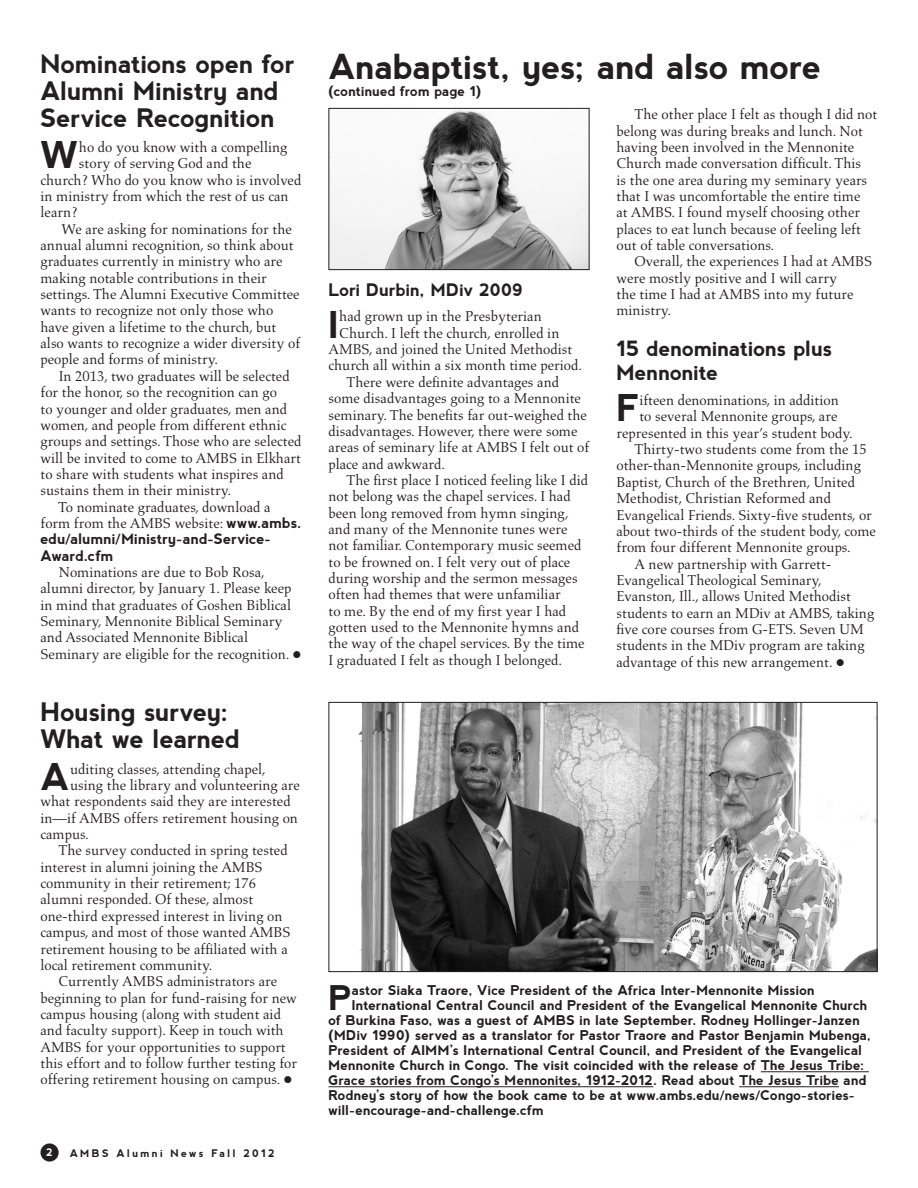
<style>
.page{position:relative;width:918px;height:1188px;background:#fff}
.page>*{position:absolute;margin:0;border:0;box-sizing:border-box;transform-origin:0 0}
.First_paragraph_-_Dr{font:700 36.9px "nevis";color:#231f20}
.Article_header_-_fir{font:700 34.5px "nevis";letter-spacing:-.005em;color:#231f20}
.Photo_caption{font:700 34.05px "nevis";color:#231f20}
.Small_header_-_first{font:700 25.5px/27px "nevis";letter-spacing:-.005em;color:#231f20}
.heading_1{font:700 21px/24px "nevis";letter-spacing:-.005em;color:#231f20}
.Subhead_-_first_line{font:700 17.25px "nevis";letter-spacing:-.01em;color:#231f20}
.bodytext{font:14.55px/16.4px "Aldus LT Std";color:#231f20}
.First_paragraph_-_Dr-2{font:14.55px "Aldus LT Std";color:#231f20}
.Photo_caption-2{font:700 13.5px "nevis";letter-spacing:.005em;color:#231f20}
.Subhead_-_second_lin{font:700 13.5px "nevis";letter-spacing:.01em;color:#231f20}
.t1{font:700 10.5px "nevis";letter-spacing:.205em;color:#231f20}
.t2{font:700 10.5px "nevis";color:#fff}
.s1{font-family:"nevis";font-weight:700}
</style>
<div class="page">
<hr style="left:761px;top:1071px;width:108px;height:1px;background:#231f20">
<hr style="left:328px;top:1086px;width:325px;height:1px;background:#231f20">
<hr style="left:739px;top:1086px;width:100px;height:1px;background:#231f20">
<img style="left:330px;top:110px;width:258px;height:158px">
<div style="left:328px;top:108px;width:262px;height:162px;border:1px solid #231f20"></div>
<img style="left:358px;top:704px;width:518px;height:266px">
<div style="left:328px;top:702px;width:550px;height:270px;border:1px solid #231f20"></div>
<div style="left:41px;top:1143px;width:18px;height:19px;background:#231f20;border-radius:50%"></div>
<p class="Small_header_-_first" style="left:40px;top:50px;width:256px">Nominations open for<br>Alumni Ministry and<br>Service Recognition</p>
<p class="First_paragraph_-_Dr" style="left:40px;top:134px;width:40px">W</p>
<p class="First_paragraph_-_Dr-2" style="left:79px;top:139px;width:210px">ho do you know with a compelling</p>
<p class="First_paragraph_-_Dr-2" style="left:79px;top:155px;width:174px">story of serving God and the</p>
<p class="First_paragraph_-_Dr-2" style="left:40px;top:172px;width:262px">church? Who do you know who is involved</p>
<p class="First_paragraph_-_Dr-2" style="left:40px;top:188px;width:250px">in ministry from which the rest of us can</p>
<p class="First_paragraph_-_Dr-2" style="left:40px;top:204px;width:39px">learn?</p>
<p class="bodytext" style="left:40px;top:221px;width:261px;text-indent:21px">We are asking for nominations for the annual alumni recognition, so think about graduates currently in ministry who are making notable contributions in their settings. The Alumni Executive Committee wants to recognize not only those who have given a lifetime to the church, but also wants to recognize a wider diversity of people and forms of ministry.</p>
<p class="bodytext" style="left:40px;top:368px;width:263px;text-indent:18px">In 2013, two graduates will be selected for the honor, so the recognition can go<br>to younger and older graduates, men and women, and people from different ethnic groups and settings. Those who are selected will be invited to come to AMBS in Elkhart to share with students what inspires and sustains them in their ministry.</p>
<p class="bodytext" style="left:40px;top:499px;width:263px;text-indent:18px">To nominate graduates, download a form from the AMBS website: <span class="s1">www.ambs. edu/alumni/Ministry-and-Service-<br>Award.cfm</span></p>
<p class="bodytext" style="left:40px;top:564px;width:263px;text-indent:18px">Nominations are due to Bob Rosa, alumni director, by January 1. Please keep in mind that graduates of Goshen Biblical Seminary, Mennonite Biblical Seminary and Associated Mennonite Biblical Seminary are eligible for the recognition. ●</p>
<p class="Article_header_-_fir" style="left:328px;top:47px;width:494px">Anabaptist, yes; and also more</p>
<p class="Subhead_-_second_lin" style="left:328px;top:83px;width:155px">(continued from page 1)</p>
<p class="Subhead_-_first_line" style="left:328px;top:280px;width:196px">Lori Durbin, MDiv 2009</p>
<p class="First_paragraph_-_Dr" style="left:328px;top:304px;width:12px">I</p>
<p class="First_paragraph_-_Dr-2" style="left:339px;top:308px;width:204px">had grown up in the Presbyterian</p>
<p class="First_paragraph_-_Dr-2" style="left:339px;top:325px;width:222px">Church. I left the church, enrolled in</p>
<p class="First_paragraph_-_Dr-2" style="left:328px;top:341px;width:245px">AMBS, and joined the United Methodist</p>
<p class="First_paragraph_-_Dr-2" style="left:328px;top:358px;width:255px">church all within a six month time period.</p>
<p class="bodytext" style="left:328px;top:374px;width:262px;text-indent:18px">There were definite advantages and some disadvantages going to a Mennonite seminary. The benefits far out-weighed the disadvantages. However, there were some areas of seminary life at AMBS I felt out of place and awkward.</p>
<p class="bodytext" style="left:328px;top:472px;width:261px;text-indent:18px">The first place I noticed feeling like I did not belong was the chapel services. I had been long removed from hymn singing, and many of the Mennonite tunes were not familiar. Contemporary music seemed to be frowned on. I felt very out of place during worship and the sermon messages often had themes that were unfamiliar<br>to me. By the end of my first year I had gotten used to the Mennonite hymns and the way of the chapel services. By the time I graduated I felt as though I belonged.</p>
<p class="bodytext" style="left:616px;top:106px;width:262px;text-indent:18px">The other place I felt as though I did not belong was during breaks and lunch. Not having been involved in the Mennonite Church made conversation difficult. This<br>is the one area during my seminary years that I was uncomfortable the entire time<br>at AMBS. I found myself choosing other places to eat lunch because of feeling left out of table conversations.</p>
<p class="bodytext" style="left:616px;top:254px;width:257px;text-indent:18px">Overall, the experiences I had at AMBS were mostly positive and I will carry<br>the time I had at AMBS into my future ministry.</p>
<p class="heading_1" style="left:616px;top:336px;width:217px">15 denominations plus<br>Mennonite</p>
<p class="First_paragraph_-_Dr" style="left:616px;top:387px;width:24px">F</p>
<p class="First_paragraph_-_Dr-2" style="left:639px;top:392px;width:201px">ifteen denominations, in addition</p>
<p class="First_paragraph_-_Dr-2" style="left:639px;top:408px;width:200px">to several Mennonite groups, are</p>
<p class="First_paragraph_-_Dr-2" style="left:616px;top:425px;width:238px">represented in this year’s student body.</p>
<p class="bodytext" style="left:616px;top:441px;width:261px;text-indent:18px">Thirty-two students come from the 15 other-than-Mennonite groups, including Baptist, Church of the Brethren, United Methodist, Christian Reformed and Evangelical Friends. Sixty-five students, or about two-thirds of the student body, come from four different Mennonite groups.</p>
<p class="bodytext" style="left:616px;top:556px;width:259px;text-indent:18px">A new partnership with Garrett-Evangelical Theological Seminary, Evanston, Ill., allows United Methodist students to earn an MDiv at AMBS, taking five core courses from G-ETS. Seven UM students in the MDiv program are taking advantage of this new arrangement. ●</p>
<p class="Small_header_-_first" style="left:40px;top:699px;width:201px">Housing survey:<br>What we learned</p>
<p class="First_paragraph_-_Dr" style="left:40px;top:756px;width:31px">A</p>
<p class="First_paragraph_-_Dr-2" style="left:70px;top:761px;width:197px">uditing classes, attending chapel,</p>
<p class="First_paragraph_-_Dr-2" style="left:70px;top:777px;width:231px">using the library and volunteering are</p>
<p class="First_paragraph_-_Dr-2" style="left:40px;top:793px;width:252px">what respondents said they are interested</p>
<p class="First_paragraph_-_Dr-2" style="left:40px;top:810px;width:259px">in—if AMBS offers retirement housing on</p>
<p class="First_paragraph_-_Dr-2" style="left:40px;top:826px;width:50px">campus.</p>
<p class="bodytext" style="left:40px;top:843px;width:252px;text-indent:18px">The survey conducted in spring tested interest in alumni joining the AMBS community in their retirement; 176 alumni responded. Of these, almost one-third expressed interest in living on campus, and most of those wanted AMBS retirement housing to be affiliated with a local retirement community.</p>
<p class="bodytext" style="left:40px;top:973px;width:258px;text-indent:18px">Currently AMBS administrators are beginning to plan for fund-raising for new campus housing (along with student aid and faculty support). Keep in touch with AMBS for your opportunities to support this effort and to follow further testing for offering retirement housing on campus. ●</p>
<p class="Photo_caption" style="left:328px;top:979px;width:25px">P</p>
<p class="Photo_caption-2" style="left:352px;top:983px;width:465px">astor Siaka Traore, Vice President of the Africa Inter-Mennonite Mission</p>
<p class="Photo_caption-2" style="left:352px;top:998px;width:517px">International Central Council and President of the Evangelical Mennonite Church</p>
<p class="Photo_caption-2" style="left:328px;top:1013px;width:533px">of Burkina Faso, was a guest of AMBS in late September. Rodney Hollinger-Janzen</p>
<p class="Photo_caption-2" style="left:328px;top:1028px;width:544px">(MDiv 1990) served as a translator for Pastor Traore and Pastor Benjamin Mubenga,</p>
<p class="Photo_caption-2" style="left:328px;top:1043px;width:535px">President of AIMM’s International Central Council, and President of the Evangelical</p>
<p class="Photo_caption-2" style="left:328px;top:1058px;width:537px">Mennonite Church in Congo. The visit coincided with the release of The Jesus Tribe:</p>
<p class="Photo_caption-2" style="left:328px;top:1073px;width:540px">Grace stories from Congo’s Mennonites, 1912-2012. Read about The Jesus Tribe and</p>
<p class="Photo_caption-2" style="left:328px;top:1088px;width:528px">Rodney’s story of how the book came to be at www.ambs.edu/news/Congo-stories-</p>
<p class="Photo_caption-2" style="left:328px;top:1103px;width:217px">will-encourage-and-challenge.cfm</p>
<p class="t2" style="left:46px;top:1146px;width:8px">2</p>
<p class="t1" style="left:70px;top:1147px;width:207px">AMBS Alumni News Fall 2012</p>
</div>
